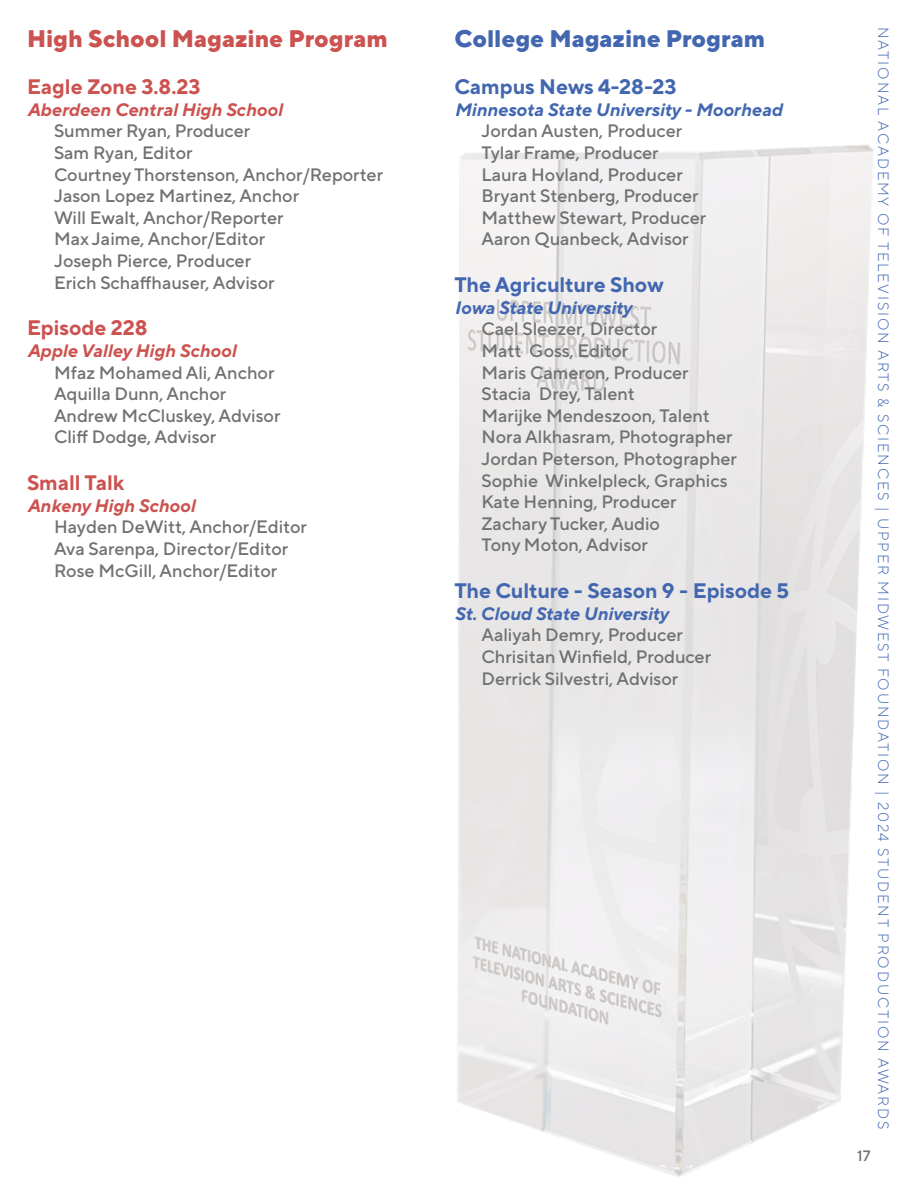
<style>
.page{position:relative;width:918px;height:1188px;background:#fff}
.page>*{position:absolute;margin:0;border:0;box-sizing:border-box;transform-origin:0 0}
.t1{font:800 24px "TT Norms Pro";color:#cc5250}
.t2{font:800 24px "TT Norms Pro";color:#4267b0}
.t3{font:700 21px "TT Norms Pro";color:#4267b0}
.t4{font:700 21px "TT Norms Pro";color:#cc5250}
.Entry_Names{font:500 18px "TT Norms Pro";color:#707171}
.t5{font:italic 700 18px "TT Norms Pro";color:#4267b0}
.t6{font:italic 700 18px "TT Norms Pro";color:#cc5250}
.t7{font:300 15px "TT Norms Pro";letter-spacing:.12em;color:#4267b0}
.t8{font:500 15px "TT Norms Pro";color:#707171}
</style>
<div class="page">
<img style="left:457px;top:144px;width:416px;height:1033px">
<p class="t1" style="left:27px;top:23px;width:362px">High School Magazine Program</p>
<p class="t4" style="left:27px;top:73px;width:175px">Eagle Zone 3.8.23</p>
<p class="t6" style="left:27px;top:98px;width:257px">Aberdeen Central High School</p>
<p class="Entry_Names" style="left:54px;top:119px;width:198px">Summer Ryan, Producer</p>
<p class="Entry_Names" style="left:54px;top:141px;width:140px">Sam Ryan, Editor</p>
<p class="Entry_Names" style="left:54px;top:163px;width:331px">Courtney Thorstenson, Anchor/Reporter</p>
<p class="Entry_Names" style="left:54px;top:184px;width:247px">Jason Lopez Martinez, Anchor</p>
<p class="Entry_Names" style="left:54px;top:206px;width:231px">Will Ewalt, Anchor/Reporter</p>
<p class="Entry_Names" style="left:54px;top:227px;width:213px">Max Jaime, Anchor/Editor</p>
<p class="Entry_Names" style="left:54px;top:249px;width:199px">Joseph Pierce, Producer</p>
<p class="Entry_Names" style="left:54px;top:271px;width:222px">Erich Schaffhauser, Advisor</p>
<p class="t4" style="left:27px;top:314px;width:122px">Episode 228</p>
<p class="t6" style="left:27px;top:339px;width:211px">Apple Valley High School</p>
<p class="Entry_Names" style="left:54px;top:361px;width:222px">Mfaz Mohamed Ali, Anchor</p>
<p class="Entry_Names" style="left:54px;top:382px;width:174px">Aquilla Dunn, Anchor</p>
<p class="Entry_Names" style="left:54px;top:404px;width:228px">Andrew McCluskey, Advisor</p>
<p class="Entry_Names" style="left:54px;top:425px;width:164px">Cliff Dodge, Advisor</p>
<p class="t4" style="left:27px;top:469px;width:99px">Small Talk</p>
<p class="t6" style="left:27px;top:494px;width:170px">Ankeny High School</p>
<p class="Entry_Names" style="left:54px;top:515px;width:255px">Hayden DeWitt, Anchor/Editor</p>
<p class="Entry_Names" style="left:54px;top:537px;width:236px">Ava Sarenpa, Director/Editor</p>
<p class="Entry_Names" style="left:54px;top:559px;width:225px">Rose McGill, Anchor/Editor</p>
<p class="t2" style="left:454px;top:23px;width:312px">College Magazine Program</p>
<p class="t3" style="left:454px;top:73px;width:224px">Campus News 4-28-23</p>
<p class="t5" style="left:454px;top:98px;width:329px">Minnesota State University - Moorhead</p>
<p class="Entry_Names" style="left:482px;top:119px;width:202px">Jordan Austen, Producer</p>
<p class="Entry_Names" style="left:482px;top:141px;width:179px">Tylar Frame, Producer</p>
<p class="Entry_Names" style="left:482px;top:163px;width:203px">Laura Hovland, Producer</p>
<p class="Entry_Names" style="left:482px;top:184px;width:219px">Bryant Stenberg, Producer</p>
<p class="Entry_Names" style="left:482px;top:206px;width:226px">Matthew Stewart, Producer</p>
<p class="Entry_Names" style="left:482px;top:227px;width:209px">Aaron Quanbeck, Advisor</p>
<p class="t3" style="left:454px;top:271px;width:211px">The Agriculture Show</p>
<p class="t5" style="left:454px;top:296px;width:179px">Iowa State University</p>
<p class="Entry_Names" style="left:482px;top:317px;width:177px">Cael Sleezer, Director</p>
<p class="Entry_Names" style="left:482px;top:339px;width:148px">Matt Goss, Editor</p>
<p class="Entry_Names" style="left:482px;top:361px;width:209px">Maris Cameron, Producer</p>
<p class="Entry_Names" style="left:482px;top:382px;width:155px">Stacia Drey, Talent</p>
<p class="Entry_Names" style="left:482px;top:404px;width:230px">Marijke Mendeszoon, Talent</p>
<p class="Entry_Names" style="left:482px;top:425px;width:253px">Nora Alkhasram, Photographer</p>
<p class="Entry_Names" style="left:482px;top:447px;width:257px">Jordan Peterson, Photographer</p>
<p class="Entry_Names" style="left:482px;top:469px;width:248px">Sophie Winkelpleck, Graphics</p>
<p class="Entry_Names" style="left:482px;top:490px;width:197px">Kate Henning, Producer</p>
<p class="Entry_Names" style="left:482px;top:512px;width:180px">Zachary Tucker, Audio</p>
<p class="Entry_Names" style="left:482px;top:533px;width:168px">Tony Moton, Advisor</p>
<p class="t3" style="left:454px;top:577px;width:336px">The Culture - Season 9 - Episode 5</p>
<p class="t5" style="left:454px;top:602px;width:215px">St. Cloud State University</p>
<p class="Entry_Names" style="left:482px;top:623px;width:203px">Aaliyah Demry, Producer</p>
<p class="Entry_Names" style="left:482px;top:645px;width:231px">Chrisitan Winfield, Producer</p>
<p class="Entry_Names" style="left:482px;top:667px;width:198px">Derrick Silvestri, Advisor</p>
<p class="t7" style="left:893px;top:27px;width:1104px;rotate:90deg">NATIONAL ACADEMY OF TELEVISION ARTS &amp; SCIENCES | UPPER MIDWEST FOUNDATION | 2024 STUDENT PRODUCTION AWARDS</p>
<p class="t8" style="left:857px;top:1146px;width:15px">17</p>
</div>
